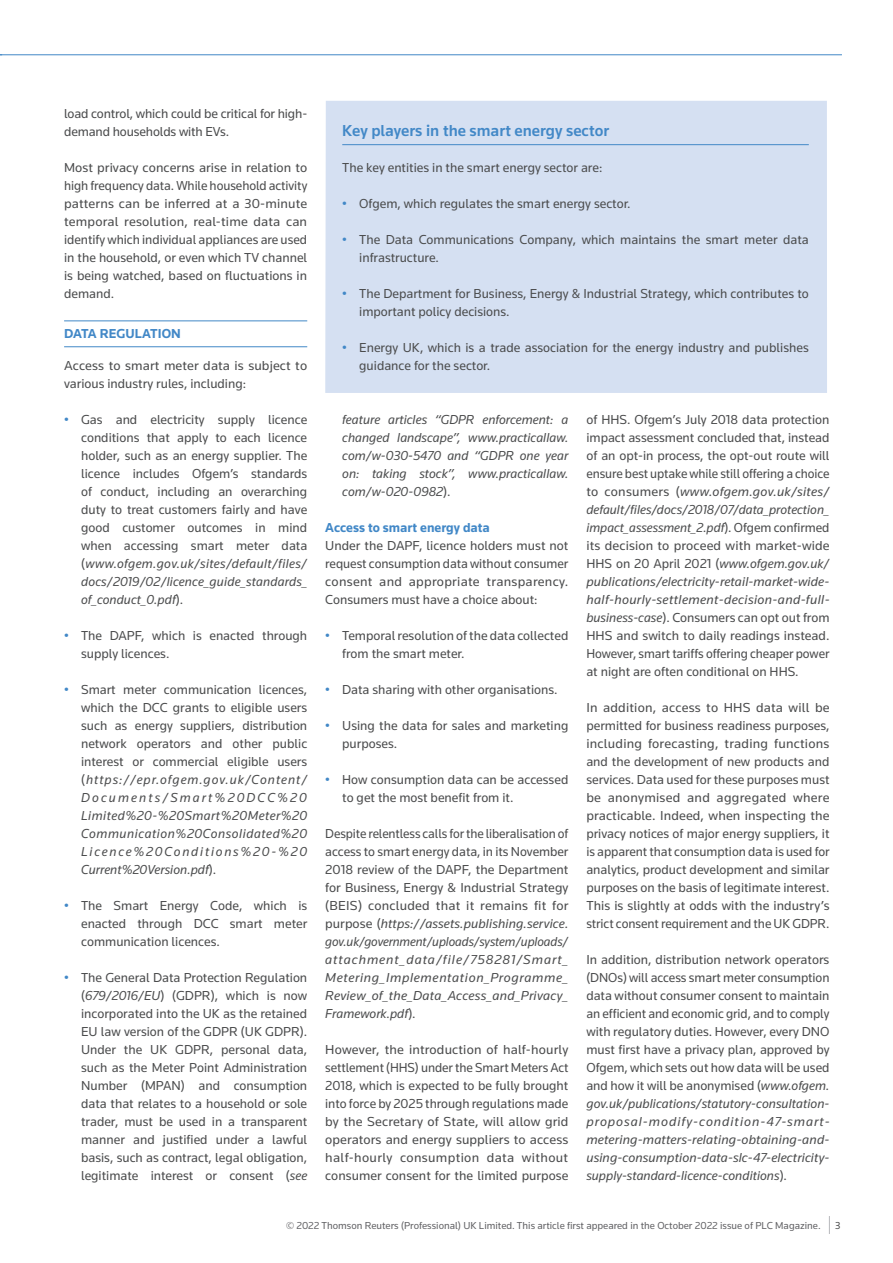
<style>
.page{position:relative;width:893px;height:1263px;background:#fff}
.page>*{position:absolute;margin:0;border:0;box-sizing:border-box;transform-origin:0 0}
.Feature_Box__Heading{font:500 16.5px "Knowledge";color:#4288c7}
.Feature__Body{font:13.5px/18px "Knowledge";color:#4b4c4d;text-align:justify}
.t1{font:italic 13.5px/18px "Knowledge";color:#4b4c4d;text-align:justify}
.Feature__H2{font:700 13.5px "Knowledge";color:#4288c7}
.Feature__H1{font:700 13.5px "Knowledge";color:#4288c7}
.t2{font:10.5px "Knowledge";color:#636366}
.t3{font:10.5px "Knowledge";color:#4b4c4d}
.s1{color:#4288c7}
.s2{font-style:italic}
.s3{font-style:normal;color:#4288c7}
.s4{font-style:normal}
</style>
<div class="page">
<svg style="left:829px;top:1216px;width:1px;height:18px"></svg>
<hr style="left:0;top:55px;width:842px;height:1px;background:#4288c7">
<hr style="left:64px;top:321px;width:243px;height:1px;background:#4288c7">
<hr style="left:64px;top:346px;width:243px;height:1px;background:#4288c7">
<div style="left:325px;top:101px;width:502px;height:292px;background:#d5e0f2"></div>
<hr style="left:342px;top:144px;width:467px;height:1px;background:#4288c7">
<p class="Feature__Body" style="left:64px;top:104px;width:245px">load control, which could be critical for high&shy;demand households with EVs.</p>
<p class="Feature__Body" style="left:64px;top:158px;width:245px">Most privacy concerns arise in relation to high frequency data. While household activity patterns can be inferred at a 30-minute temporal resolution, real-time data can identify which individual appliances are used in the household, or even which TV channel is being watched, based on fluctuations in demand.</p>
<p class="Feature__H1" style="left:64px;top:325px;width:118px">DATA REGULATION</p>
<p class="Feature__Body" style="left:64px;top:356px;width:245px">Access to smart meter data is subject to various industry rules, including:</p>
<p class="Feature__Body" style="left:81px;top:410px;width:228px;text-indent:-17px"><span class="s1">•</span> Gas and electricity supply licence conditions that apply to each licence holder, such as an energy supplier. The licence includes Ofgem’s standards of conduct, including an overarching duty to treat customers fairly and have good customer outcomes in mind when accessing smart meter data (<span class="s2">www.ofgem.gov.uk/sites/default/files/ docs/2019/02/licence_guide_standards_ of_conduct_0.pdf</span>).</p>
<p class="Feature__Body" style="left:81px;top:626px;width:228px;text-indent:-17px"><span class="s1">•</span> The DAPF, which is enacted through supply licences.</p>
<p class="t1" style="left:81px;top:680px;width:228px;text-indent:-17px"><span class="s3">•</span> <span class="s4">Smart meter communication licences, which the DCC grants to eligible users such as energy suppliers, distribution network operators and other public interest or commercial eligible users (</span>https://epr.ofgem.gov.uk/Content/ Documents/Smart%20DCC%20<br>Limited%20-%20Smart%20Meter%20<br>Communication%20Consolidated%20<br>Licence%20Conditions%20-%20<br>Current%20Version.pdf<span class="s4">).</span></p>
<p class="Feature__Body" style="left:81px;top:896px;width:228px;text-indent:-17px"><span class="s1">•</span> The Smart Energy Code, which is enacted through DCC smart meter communication licences.</p>
<p class="Feature__Body" style="left:81px;top:968px;width:228px;text-indent:-17px"><span class="s1">•</span> The General Data Protection Regulation (<span class="s2">679/2016/EU</span>) (GDPR), which is now incorporated into the UK as the retained EU law version of the GDPR (UK GDPR).<br>Under the UK GDPR, personal data, such as the Meter Point Administration Number (MPAN) and consumption data that relates to a household or sole trader, must be used in a transparent manner and justified under a lawful basis, such as contract, legal obligation, legitimate interest or consent (<span class="s2">see</span></p>
<p class="Feature_Box__Heading" style="left:342px;top:120px;width:268px">Key players in the smart energy sector</p>
<p class="Feature__Body" style="left:342px;top:158px;width:262px">The key entities in the smart energy sector are:</p>
<p class="Feature__Body" style="left:342px;top:194px;width:290px"><span class="s1">•</span> Ofgem, which regulates the smart energy sector.</p>
<p class="Feature__Body" style="left:359px;top:230px;width:451px;text-indent:-17px"><span class="s1">•</span> The Data Communications Company, which maintains the smart meter data infrastructure.</p>
<p class="Feature__Body" style="left:359px;top:284px;width:451px;text-indent:-17px"><span class="s1">•</span> The Department for Business, Energy &amp; Industrial Strategy, which contributes to important policy decisions.</p>
<p class="Feature__Body" style="left:359px;top:338px;width:451px;text-indent:-17px"><span class="s1">•</span> Energy UK, which is a trade association for the energy industry and publishes guidance for the sector.</p>
<p class="t1" style="left:342px;top:410px;width:228px">feature articles “GDPR enforcement: a changed landscape”, www.practicallaw. com/w-030-5470 and “GDPR one year on: taking stock”, www.practicallaw. com/w-020-0982<span class="s4">).</span></p>
<p class="Feature__H2" style="left:325px;top:519px;width:166px">Access to smart energy data</p>
<p class="Feature__Body" style="left:325px;top:536px;width:245px">Under the DAPF, licence holders must not request consumption data without consumer consent and appropriate transparency.<br>Consumers must have a choice about:</p>
<p class="Feature__Body" style="left:342px;top:626px;width:228px;text-indent:-17px"><span class="s1">•</span> Temporal resolution of the data collected from the smart meter.</p>
<p class="Feature__Body" style="left:325px;top:680px;width:234px"><span class="s1">•</span> Data sharing with other organisations.</p>
<p class="Feature__Body" style="left:342px;top:716px;width:228px;text-indent:-17px"><span class="s1">•</span> Using the data for sales and marketing purposes.</p>
<p class="Feature__Body" style="left:342px;top:770px;width:228px;text-indent:-17px"><span class="s1">•</span> How consumption data can be accessed to get the most benefit from it.</p>
<p class="Feature__Body" style="left:325px;top:824px;width:245px">Despite relentless calls for the liberalisation of access to smart energy data, in its November 2018 review of the DAPF, the Department for Business, Energy &amp; Industrial Strategy (BEIS) concluded that it remains fit for purpose (<span class="s2">https://assets.publishing.service. gov.uk/government/uploads/system/uploads/ attachment_data/file/758281/Smart_ Metering_Implementation_Programme_ Review_of_the_Data_Access_and_Privacy_ Framework.pdf</span>).</p>
<p class="Feature__Body" style="left:325px;top:1040px;width:245px">However, the introduction of half-hourly settlement (HHS) under the Smart Meters Act 2018, which is expected to be fully brought into force by 2025 through regulations made by the Secretary of State, will allow grid operators and energy suppliers to access half-hourly consumption data without consumer consent for the limited purpose</p>
<p class="Feature__Body" style="left:586px;top:410px;width:245px">of HHS. Ofgem’s July 2018 data protection impact assessment concluded that, instead of an opt-in process, the opt-out route will ensure best uptake while still offering a choice to consumers (<span class="s2">www.ofgem.gov.uk/sites/ default/files/docs/2018/07/data_protection_ impact_assessment_2.pdf</span>). Ofgem confirmed its decision to proceed with market-wide HHS on 20 April 2021 (<span class="s2">www.ofgem.gov.uk/ publications/electricity-retail-market-wide&shy;half-hourly-settlement-decision-and-full&shy;business-case</span>). Consumers can opt out from HHS and switch to daily readings instead.<br>However, smart tariffs offering cheaper power at night are often conditional on HHS.</p>
<p class="Feature__Body" style="left:586px;top:698px;width:245px">In addition, access to HHS data will be permitted for business readiness purposes, including forecasting, trading functions and the development of new products and services. Data used for these purposes must be anonymised and aggregated where practicable. Indeed, when inspecting the privacy notices of major energy suppliers, it is apparent that consumption data is used for analytics, product development and similar purposes on the basis of legitimate interest.<br>This is slightly at odds with the industry’s strict consent requirement and the UK GDPR.</p>
<p class="Feature__Body" style="left:586px;top:950px;width:245px">In addition, distribution network operators (DNOs) will access smart meter consumption data without consumer consent to maintain an efficient and economic grid, and to comply with regulatory duties. However, every DNO must first have a privacy plan, approved by Ofgem, which sets out how data will be used and how it will be anonymised (<span class="s2">www.ofgem. gov.uk/publications/statutory-consultation&shy;proposal-modify-condition-47-smart&shy;metering-matters-relating-obtaining-and&shy;using-consumption-data-slc-47-electricity&shy;supply-standard-licence-conditions</span>).</p>
<p class="t2" style="left:286px;top:1219px;width:536px">© 2022 Thomson Reuters (Professional) UK Limited. This article first appeared in the October 2022 issue of PLC Magazine.</p>
<p class="t3" style="left:835px;top:1219px;width:7px">3</p>
</div>
